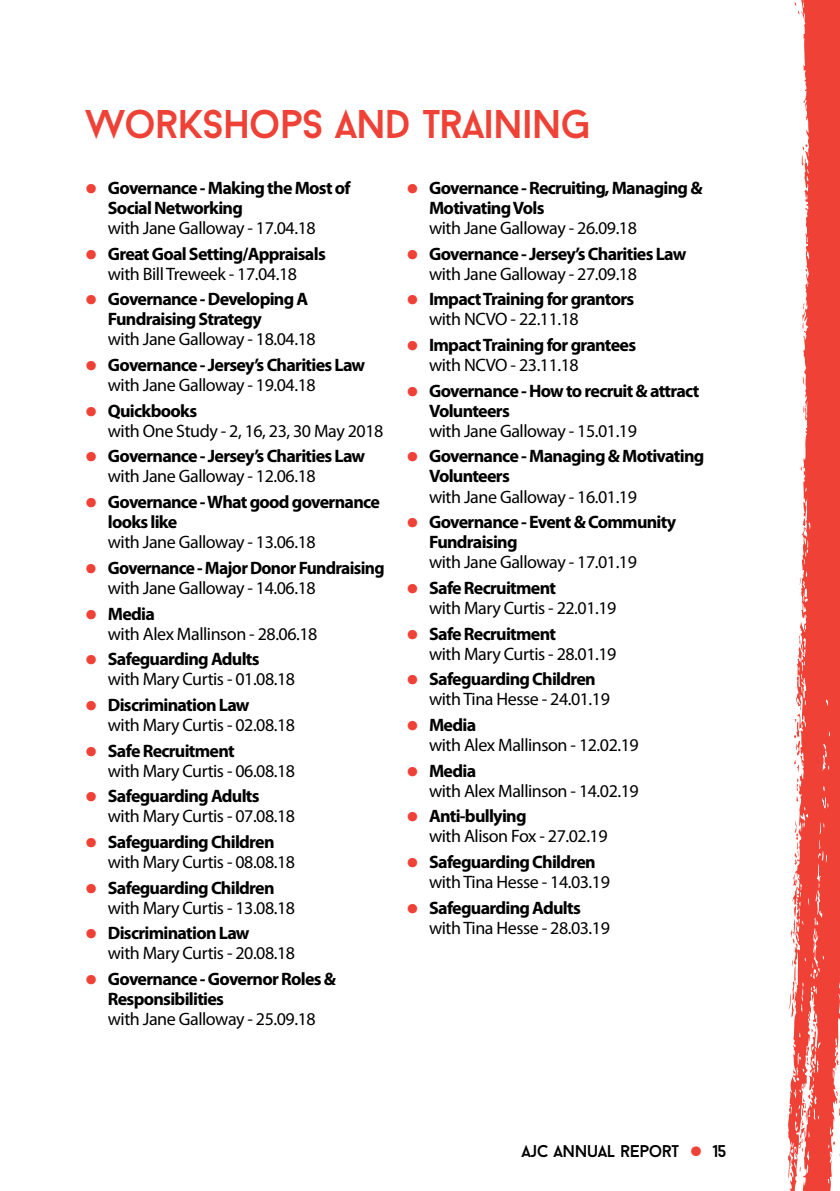
<style>
.page{position:relative;width:840px;height:1191px;background:#fff}
.page>*{position:absolute;margin:0;border:0;box-sizing:border-box;transform-origin:0 0}
.t1{font:40px "Baron Neue";letter-spacing:-.03em;color:#ef4136}
.t2{font:18px/20px "Myriad Pro";letter-spacing:-.025em;color:#000}
.t3{font:700 18px/20px "Myriad Pro";letter-spacing:-.04em;color:#000}
.t4{font:17px "Baron Neue";letter-spacing:-.03em;color:#000}
.s1{font-size:36px;color:#ef4136}
.s2{font-weight:400}
.s3{font-weight:700;font-size:36px;color:#ef4136}
.s4{font-weight:700}
.s5{font-size:45px;color:#ef4136}
</style>
<div class="page">
<svg style="left:788px;top:0;width:51px;height:1191px;fill:#ef4136"></svg>
<svg style="left:799px;top:1094px;width:10px;height:57px"></svg>
<svg style="left:792px;top:1069px;width:3px;height:5px"></svg>
<svg style="left:810px;top:1022px;width:4px;height:10px"></svg>
<svg style="left:788px;top:960px;width:8px;height:57px"></svg>
<svg style="left:790px;top:906px;width:5px;height:37px"></svg>
<svg style="left:793px;top:821px;width:5px;height:44px"></svg>
<svg style="left:795px;top:778px;width:3px;height:23px"></svg>
<svg style="left:793px;top:719px;width:6px;height:53px"></svg>
<svg style="left:798px;top:635px;width:2px;height:9px"></svg>
<svg style="left:802px;top:517px;width:3px;height:15px"></svg>
<svg style="left:802px;top:303px;width:2px;height:6px"></svg>
<h1 class="t1" style="left:85px;top:99px;width:507px">WORKSHOPS AND TRAINING</h1>
<p class="t3" style="left:108px;top:177px;width:244px;text-indent:-23px"><span class="s1">•</span> Governance - Making the Most of<br>Social Networking</p>
<p class="t2" style="left:108px;top:218px;width:209px">with Jane Galloway - 17.04.18</p>
<p class="t3" style="left:85px;top:243px;width:242px;text-align:center"><span class="s1">•</span> Great Goal Setting/Appraisals <span class="s2">with Bill Treweek - 17.04.18</span></p>
<p class="t3" style="left:108px;top:289px;width:202px;text-indent:-23px"><span class="s1">•</span> Governance - Developing A<br>Fundraising Strategy</p>
<p class="t2" style="left:108px;top:329px;width:209px">with Jane Galloway - 18.04.18</p>
<p class="t3" style="left:108px;top:354px;width:259px;text-indent:-23px"><span class="s1">•</span> Governance - Jersey’s Charities Law <span class="s2">with Jane Galloway - 19.04.18</span></p>
<p class="t2" style="left:108px;top:400px;width:277px;text-indent:-23px"><span class="s3">•</span> <span class="s4">Quickbooks<br></span>with One Study - 2, 16, 23, 30 May 2018</p>
<p class="t3" style="left:108px;top:446px;width:259px;text-indent:-23px"><span class="s1">•</span> Governance - Jersey’s Charities Law <span class="s2">with Jane Galloway - 12.06.18</span></p>
<p class="t3" style="left:108px;top:491px;width:273px;text-indent:-23px"><span class="s1">•</span> Governance - What good governance looks like</p>
<p class="t2" style="left:108px;top:532px;width:209px">with Jane Galloway - 13.06.18</p>
<p class="t3" style="left:108px;top:557px;width:278px;text-indent:-23px"><span class="s1">•</span> Governance - Major Donor Fundraising <span class="s2">with Jane Galloway - 14.06.18</span></p>
<p class="t2" style="left:108px;top:603px;width:211px;text-indent:-23px"><span class="s3">•</span> <span class="s4">Media<br></span>with Alex Mallinson - 28.06.18</p>
<p class="t2" style="left:108px;top:649px;width:189px;text-indent:-23px"><span class="s3">•</span> <span class="s4">Safeguarding Adults </span>with Mary Curtis - 01.08.18</p>
<p class="t2" style="left:108px;top:694px;width:189px;text-indent:-23px"><span class="s3">•</span> <span class="s4">Discrimination Law<br></span>with Mary Curtis - 02.08.18</p>
<p class="t2" style="left:108px;top:740px;width:189px;text-indent:-23px"><span class="s3">•</span> <span class="s4">Safe Recruitment<br></span>with Mary Curtis - 06.08.18</p>
<p class="t2" style="left:108px;top:786px;width:189px;text-indent:-23px"><span class="s3">•</span> <span class="s4">Safeguarding Adults </span>with Mary Curtis - 07.08.18</p>
<p class="t2" style="left:108px;top:831px;width:189px;text-indent:-23px"><span class="s3">•</span> <span class="s4">Safeguarding Children </span>with Mary Curtis - 08.08.18</p>
<p class="t2" style="left:108px;top:877px;width:189px;text-indent:-23px"><span class="s3">•</span> <span class="s4">Safeguarding Children </span>with Mary Curtis - 13.08.18</p>
<p class="t2" style="left:108px;top:923px;width:189px;text-indent:-23px"><span class="s3">•</span> <span class="s4">Discrimination Law<br></span>with Mary Curtis - 20.08.18</p>
<p class="t3" style="left:108px;top:968px;width:229px;text-indent:-23px"><span class="s1">•</span> Governance - Governor Roles &amp;<br>Responsibilities</p>
<p class="t2" style="left:108px;top:1008px;width:209px">with Jane Galloway - 25.09.18</p>
<p class="t3" style="left:429px;top:177px;width:275px;text-indent:-23px"><span class="s1">•</span> Governance - Recruiting, Managing &amp;<br>Motivating Vols</p>
<p class="t2" style="left:429px;top:218px;width:209px">with Jane Galloway - 26.09.18</p>
<p class="t3" style="left:429px;top:243px;width:259px;text-indent:-23px"><span class="s1">•</span> Governance - Jersey’s Charities Law <span class="s2">with Jane Galloway - 27.09.18</span></p>
<p class="t3" style="left:429px;top:289px;width:207px;text-indent:-23px"><span class="s1">•</span> Impact Training for grantors <span class="s2">with NCVO - 22.11.18</span></p>
<p class="t3" style="left:429px;top:334px;width:208px;text-indent:-23px"><span class="s1">•</span> Impact Training for grantees <span class="s2">with NCVO - 23.11.18</span></p>
<p class="t3" style="left:429px;top:380px;width:272px;text-indent:-23px"><span class="s1">•</span> Governance - How to recruit &amp; attract<br>Volunteers</p>
<p class="t2" style="left:429px;top:420px;width:209px">with Jane Galloway - 15.01.19</p>
<p class="t3" style="left:429px;top:446px;width:277px;text-indent:-23px"><span class="s1">•</span> Governance - Managing &amp; Motivating<br>Volunteers</p>
<p class="t2" style="left:429px;top:486px;width:209px">with Jane Galloway - 16.01.19</p>
<p class="t3" style="left:429px;top:511px;width:248px;text-indent:-23px"><span class="s1">•</span> Governance - Event &amp; Community<br>Fundraising</p>
<p class="t2" style="left:429px;top:552px;width:209px">with Jane Galloway - 17.01.19</p>
<p class="t2" style="left:429px;top:577px;width:189px;text-indent:-23px"><span class="s3">•</span> <span class="s4">Safe Recruitment<br></span>with Mary Curtis - 22.01.19</p>
<p class="t2" style="left:429px;top:623px;width:189px;text-indent:-23px"><span class="s3">•</span> <span class="s4">Safe Recruitment<br></span>with Mary Curtis - 28.01.19</p>
<p class="t2" style="left:429px;top:669px;width:182px;text-indent:-23px"><span class="s3">•</span> <span class="s4">Safeguarding Children </span>with Tina Hesse - 24.01.19</p>
<p class="t2" style="left:429px;top:714px;width:211px;text-indent:-23px"><span class="s3">•</span> <span class="s4">Media<br></span>with Alex Mallinson - 12.02.19</p>
<p class="t2" style="left:429px;top:760px;width:211px;text-indent:-23px"><span class="s3">•</span> <span class="s4">Media<br></span>with Alex Mallinson - 14.02.19</p>
<p class="t2" style="left:429px;top:806px;width:180px;text-indent:-23px"><span class="s3">•</span> <span class="s4">Anti-bullying<br></span>with Alison Fox - 27.02.19</p>
<p class="t2" style="left:429px;top:851px;width:182px;text-indent:-23px"><span class="s3">•</span> <span class="s4">Safeguarding Children </span>with Tina Hesse - 14.03.19</p>
<p class="t2" style="left:429px;top:897px;width:182px;text-indent:-23px"><span class="s3">•</span> <span class="s4">Safeguarding Adults </span>with Tina Hesse - 28.03.19</p>
<p class="t4" style="left:521px;top:1140px;width:159px">AJC ANNUAL REPORT</p>
<p class="t4" style="left:689px;top:1140px;width:39px"><span class="s5">•</span> 15</p>
</div>
